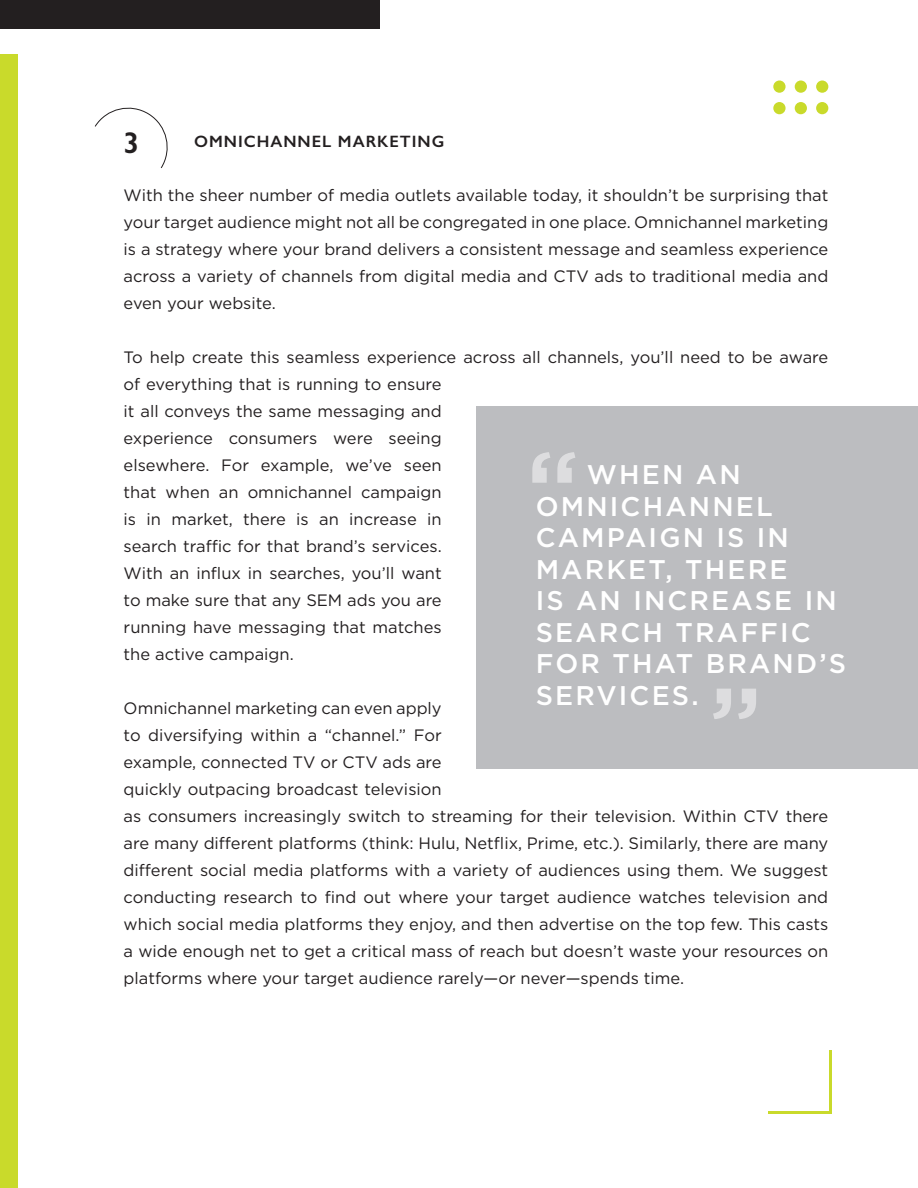
<style>
.page{position:relative;width:918px;height:1188px;background:#fff}
.page>*{position:absolute;margin:0;border:0;box-sizing:border-box;transform-origin:0 0}
.t1{font:500 108px "Gotham";color:#fff}
.t2{font:600 30px "Gill Sans";color:#231f20}
.t3{font:500 27px/31.5px "Gotham";letter-spacing:.08em;color:#fff}
.t4{font:16.5px/27px "Gotham";color:#231f20}
.t5{font:600 16.5px "Gill Sans";letter-spacing:.06em;color:#231f20}
</style>
<div class="page">
<div style="left:0;top:54px;width:17px;height:1134px;background:#c9da2b"></div>
<svg style="left:95px;top:107px;width:73px;height:61px"></svg>
<div style="left:476px;top:406px;width:442px;height:363px;background:#bcbdc0"></div>
<div style="left:773px;top:81px;width:13px;height:12px;background:#c9da2b;border-radius:50%"></div>
<div style="left:795px;top:81px;width:12px;height:12px;background:#c9da2b;border-radius:50%"></div>
<div style="left:816px;top:81px;width:12px;height:12px;background:#c9da2b;border-radius:50%"></div>
<div style="left:773px;top:102px;width:13px;height:12px;background:#c9da2b;border-radius:50%"></div>
<div style="left:795px;top:102px;width:12px;height:12px;background:#c9da2b;border-radius:50%"></div>
<div style="left:816px;top:102px;width:12px;height:12px;background:#c9da2b;border-radius:50%"></div>
<hr style="left:829px;top:1051px;width:3px;height:63px;background:#c9da2b">
<hr style="left:769px;top:1111px;width:63px;height:3px;background:#c9da2b">
<div style="left:0;top:0;width:379px;height:28px;background:#231f20"></div>
<h2 class="t2" style="left:124px;top:125px;width:17px">3</h2>
<p class="t5" style="left:194px;top:132px;width:252px">OMNICHANNEL MARKETING</p>
<p class="t4" style="left:124px;top:182px;width:706px;text-align:justify">With the sheer number of media outlets available today, it shouldn’t be surprising that your target audience might not all be congregated in one place. Omnichannel marketing is a strategy where your brand delivers a consistent message and seamless experience across a variety of channels from digital media and CTV ads to traditional media and even your website.</p>
<p class="t4" style="left:124px;top:344px;width:706px">To help create this seamless experience across all channels, you’ll need to be aware of everything that is running to ensure<br>it all conveys the same messaging and<br>experience consumers were seeing<br>elsewhere. For example, we’ve seen<br>that when an omnichannel campaign<br>is in market, there is an increase in<br>search traffic for that brand’s services.<br>With an influx in searches, you’ll want<br>to make sure that any SEM ads you are<br>running have messaging that matches<br>the active campaign.</p>
<p class="t4" style="left:124px;top:695px;width:706px">Omnichannel marketing can even apply<br>to diversifying within a “channel.” For<br>example, connected TV or CTV ads are<br>quickly outpacing broadcast television<br>as consumers increasingly switch to streaming for their television. Within CTV there are many different platforms (think: Hulu, Netflix, Prime, etc.). Similarly, there are many different social media platforms with a variety of audiences using them. We suggest conducting research to find out where your target audience watches television and which social media platforms they enjoy, and then advertise on the top few. This casts a wide enough net to get a critical mass of reach but doesn’t waste your resources on platforms where your target audience rarely—or never—spends time.</p>
<h1 class="t1" style="left:526px;top:419px;width:56px">“</h1>
<h3 class="t3" style="left:536px;top:458px;width:312px;text-indent:51px">WHEN AN<br>OMNICHANNEL<br>CAMPAIGN IS IN<br>MARKET, THERE<br>IS AN INCREASE IN<br>SEARCH TRAFFIC<br>FOR THAT BRAND’S<br>SERVICES.</h3>
<h1 class="t1" style="left:709px;top:655px;width:56px">”</h1>
</div>
